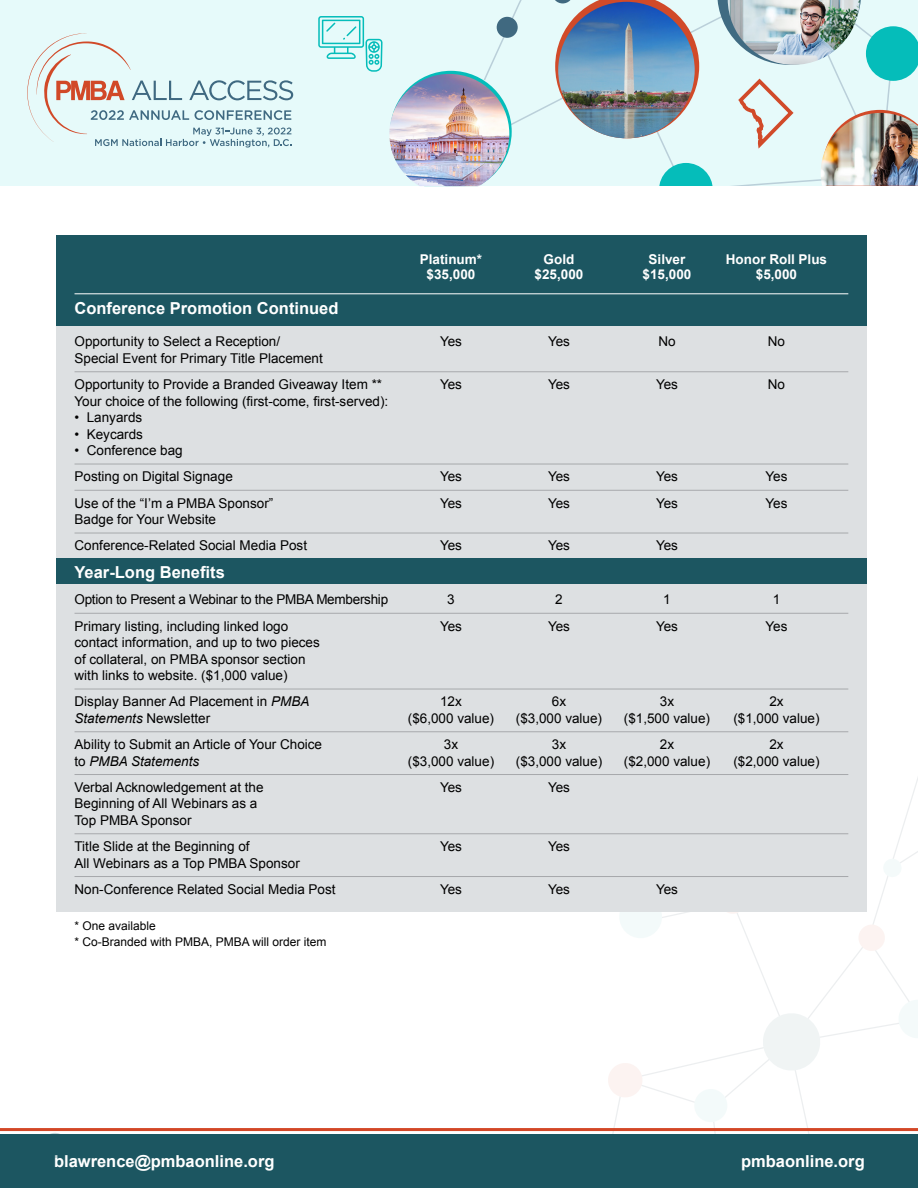
<style>
.page{position:relative;width:918px;height:1188px;background:#fff}
.page>*{position:absolute;margin:0;border:0;box-sizing:border-box;transform-origin:0 0}
.t1{font:700 16.5px "Arial";color:#fff}
.t2{font:13.5px/16.5px "Arial";color:#000}
.t3{font:700 13.5px "Arial";color:#fff}
.t4{font:13.5px "Arial";letter-spacing:-.02em;color:#000}
.t5{font:italic 13.5px "Arial";color:#000}
.t6{font:12px "Arial";color:#000}
.s1{font-style:italic}
.s2{font-style:normal}
</style>
<div class="page">
<svg style="left:607px;top:813px;width:311px;height:321px"></svg>
<div style="left:0;top:1134px;width:918px;height:54px;background:#1c5661"></div>
<hr style="left:0;top:1128px;width:918px;height:3px;background:#d34727">
<svg style="left:41px;top:1131px;width:28px;height:3px"></svg>
<div style="left:0;top:0;width:918px;height:186px;background:#e6fafa"></div>
<svg style="left:432px;top:0;width:94px;height:149px"></svg>
<div style="left:497px;top:17px;width:21px;height:21px;background:#406980;border-radius:50%"></div>
<img style="left:552px;top:0;width:366px;height:186px">
<svg style="left:318px;top:16px;width:65px;height:56px"></svg>
<img style="left:389px;top:74px;width:120px;height:112px">
<svg style="left:27px;top:33px;width:266px;height:115px"></svg>
<div style="left:56px;top:274px;width:810px;height:638px;background:#dde0e2"></div>
<div style="left:56px;top:236px;width:810px;height:90px;background:#1c5661"></div>
<div style="left:56px;top:558px;width:810px;height:26px;background:#1c5661"></div>
<hr style="left:75px;top:294px;width:773px;height:1px;background:#fff">
<hr style="left:75px;top:372px;width:773px;height:1px;background:#a7a9ac">
<hr style="left:75px;top:464px;width:773px;height:1px;background:#a7a9ac">
<hr style="left:75px;top:490px;width:773px;height:1px;background:#a7a9ac">
<hr style="left:75px;top:533px;width:773px;height:1px;background:#a7a9ac">
<hr style="left:75px;top:613px;width:773px;height:1px;background:#a7a9ac">
<hr style="left:75px;top:689px;width:773px;height:1px;background:#a7a9ac">
<hr style="left:75px;top:732px;width:773px;height:1px;background:#a7a9ac">
<hr style="left:75px;top:774px;width:773px;height:1px;background:#a7a9ac">
<hr style="left:75px;top:834px;width:773px;height:1px;background:#a7a9ac">
<hr style="left:75px;top:876px;width:773px;height:1px;background:#a7a9ac">
<p class="t3" style="left:420px;top:250px;width:64px">Platinum*</p>
<p class="t3" style="left:544px;top:250px;width:32px">Gold</p>
<p class="t3" style="left:649px;top:250px;width:38px">Silver</p>
<p class="t3" style="left:726px;top:250px;width:103px">Honor Roll Plus</p>
<p class="t3" style="left:427px;top:265px;width:50px">$35,000</p>
<p class="t3" style="left:535px;top:265px;width:50px">$25,000</p>
<p class="t3" style="left:643px;top:265px;width:50px">$15,000</p>
<p class="t3" style="left:756px;top:265px;width:43px">$5,000</p>
<p class="t1" style="left:75px;top:298px;width:266px">Conference Promotion Continued</p>
<p class="t2" style="left:75px;top:334px;width:207px">Opportunity to Select a Reception/</p>
<p class="t2" style="left:440px;top:334px;width:24px">Yes</p>
<p class="t2" style="left:548px;top:334px;width:24px">Yes</p>
<p class="t2" style="left:658px;top:334px;width:19px">No</p>
<p class="t2" style="left:768px;top:334px;width:19px">No</p>
<p class="t2" style="left:75px;top:350px;width:250px">Special Event for Primary Title Placement</p>
<p class="t2" style="left:75px;top:376px;width:309px">Opportunity to Provide a Branded Giveaway Item **</p>
<p class="t2" style="left:440px;top:376px;width:24px">Yes</p>
<p class="t2" style="left:548px;top:376px;width:24px">Yes</p>
<p class="t2" style="left:656px;top:376px;width:24px">Yes</p>
<p class="t2" style="left:768px;top:376px;width:19px">No</p>
<p class="t2" style="left:75px;top:393px;width:315px">Your choice of the following (first-come, first-served):</p>
<p class="t2" style="left:75px;top:409px;width:69px">• Lanyards</p>
<p class="t2" style="left:75px;top:426px;width:70px">• Keycards</p>
<p class="t2" style="left:75px;top:442px;width:110px">• Conference bag</p>
<p class="t2" style="left:75px;top:469px;width:160px">Posting on Digital Signage</p>
<p class="t2" style="left:440px;top:469px;width:24px">Yes</p>
<p class="t2" style="left:548px;top:469px;width:24px">Yes</p>
<p class="t2" style="left:656px;top:469px;width:24px">Yes</p>
<p class="t2" style="left:766px;top:469px;width:24px">Yes</p>
<p class="t2" style="left:75px;top:495px;width:200px">Use of the “I’m a PMBA Sponsor”</p>
<p class="t2" style="left:440px;top:495px;width:24px">Yes</p>
<p class="t2" style="left:548px;top:495px;width:24px">Yes</p>
<p class="t2" style="left:656px;top:495px;width:24px">Yes</p>
<p class="t2" style="left:766px;top:495px;width:24px">Yes</p>
<p class="t2" style="left:75px;top:511px;width:143px">Badge for Your Website</p>
<p class="t2" style="left:75px;top:538px;width:234px">Conference-Related Social Media Post</p>
<p class="t2" style="left:440px;top:538px;width:24px">Yes</p>
<p class="t2" style="left:548px;top:538px;width:24px">Yes</p>
<p class="t2" style="left:656px;top:538px;width:24px">Yes</p>
<p class="t1" style="left:75px;top:562px;width:152px">Year-Long Benefits</p>
<p class="t4" style="left:75px;top:591px;width:315px">Option to Present a Webinar to the PMBA Membership</p>
<p class="t2" style="left:447px;top:592px;width:9px">3</p>
<p class="t2" style="left:555px;top:592px;width:9px">2</p>
<p class="t2" style="left:663px;top:592px;width:9px">1</p>
<p class="t2" style="left:773px;top:592px;width:9px">1</p>
<p class="t2" style="left:75px;top:618px;width:215px">Primary listing, including linked logo</p>
<p class="t2" style="left:440px;top:618px;width:24px">Yes</p>
<p class="t2" style="left:548px;top:618px;width:24px">Yes</p>
<p class="t2" style="left:656px;top:618px;width:24px">Yes</p>
<p class="t2" style="left:766px;top:618px;width:24px">Yes</p>
<p class="t2" style="left:75px;top:634px;width:247px">contact information, and up to two pieces of collateral, on PMBA sponsor section with links to website. ($1,000 value)</p>
<p class="t2" style="left:75px;top:694px;width:236px">Display Banner Ad Placement in <span class="s1">PMBA</span></p>
<p class="t2" style="left:440px;top:694px;width:23px">12x</p>
<p class="t2" style="left:552px;top:694px;width:16px">6x</p>
<p class="t2" style="left:660px;top:694px;width:16px">3x</p>
<p class="t2" style="left:769px;top:694px;width:16px">2x</p>
<p class="t5" style="left:75px;top:710px;width:137px">Statements <span class="s2">Newsletter</span></p>
<p class="t2" style="left:408px;top:710px;width:88px">($6,000 value)</p>
<p class="t2" style="left:516px;top:710px;width:88px">($3,000 value)</p>
<p class="t2" style="left:624px;top:710px;width:88px">($1,500 value)</p>
<p class="t2" style="left:733px;top:710px;width:88px">($1,000 value)</p>
<p class="t2" style="left:75px;top:736px;width:249px">Ability to Submit an Article of Your Choice</p>
<p class="t2" style="left:444px;top:736px;width:16px">3x</p>
<p class="t2" style="left:552px;top:736px;width:16px">3x</p>
<p class="t2" style="left:660px;top:736px;width:16px">2x</p>
<p class="t2" style="left:769px;top:736px;width:16px">2x</p>
<p class="t5" style="left:75px;top:752px;width:126px"><span class="s2">to</span> PMBA Statements</p>
<p class="t2" style="left:408px;top:753px;width:88px">($3,000 value)</p>
<p class="t2" style="left:516px;top:753px;width:88px">($3,000 value)</p>
<p class="t2" style="left:624px;top:753px;width:88px">($2,000 value)</p>
<p class="t2" style="left:733px;top:753px;width:88px">($2,000 value)</p>
<p class="t2" style="left:75px;top:779px;width:191px">Verbal Acknowledgement at the</p>
<p class="t2" style="left:440px;top:779px;width:24px">Yes</p>
<p class="t2" style="left:548px;top:779px;width:24px">Yes</p>
<p class="t2" style="left:75px;top:796px;width:184px">Beginning of All Webinars as a<br>Top PMBA Sponsor</p>
<p class="t2" style="left:75px;top:838px;width:177px">Title Slide at the Beginning of</p>
<p class="t2" style="left:440px;top:838px;width:24px">Yes</p>
<p class="t2" style="left:548px;top:838px;width:24px">Yes</p>
<p class="t2" style="left:75px;top:855px;width:227px">All Webinars as a Top PMBA Sponsor</p>
<p class="t2" style="left:75px;top:881px;width:263px">Non-Conference Related Social Media Post</p>
<p class="t2" style="left:440px;top:881px;width:24px">Yes</p>
<p class="t2" style="left:548px;top:881px;width:24px">Yes</p>
<p class="t2" style="left:656px;top:881px;width:24px">Yes</p>
<p class="t6" style="left:75px;top:918px;width:83px">* One available</p>
<p class="t6" style="left:75px;top:934px;width:254px">* Co-Branded with PMBA, PMBA will order item</p>
<p class="t1" style="left:54px;top:1151px;width:222px">blawrence@pmbaonline.org</p>
<p class="t1" style="left:741px;top:1151px;width:125px">pmbaonline.org</p>
</div>
